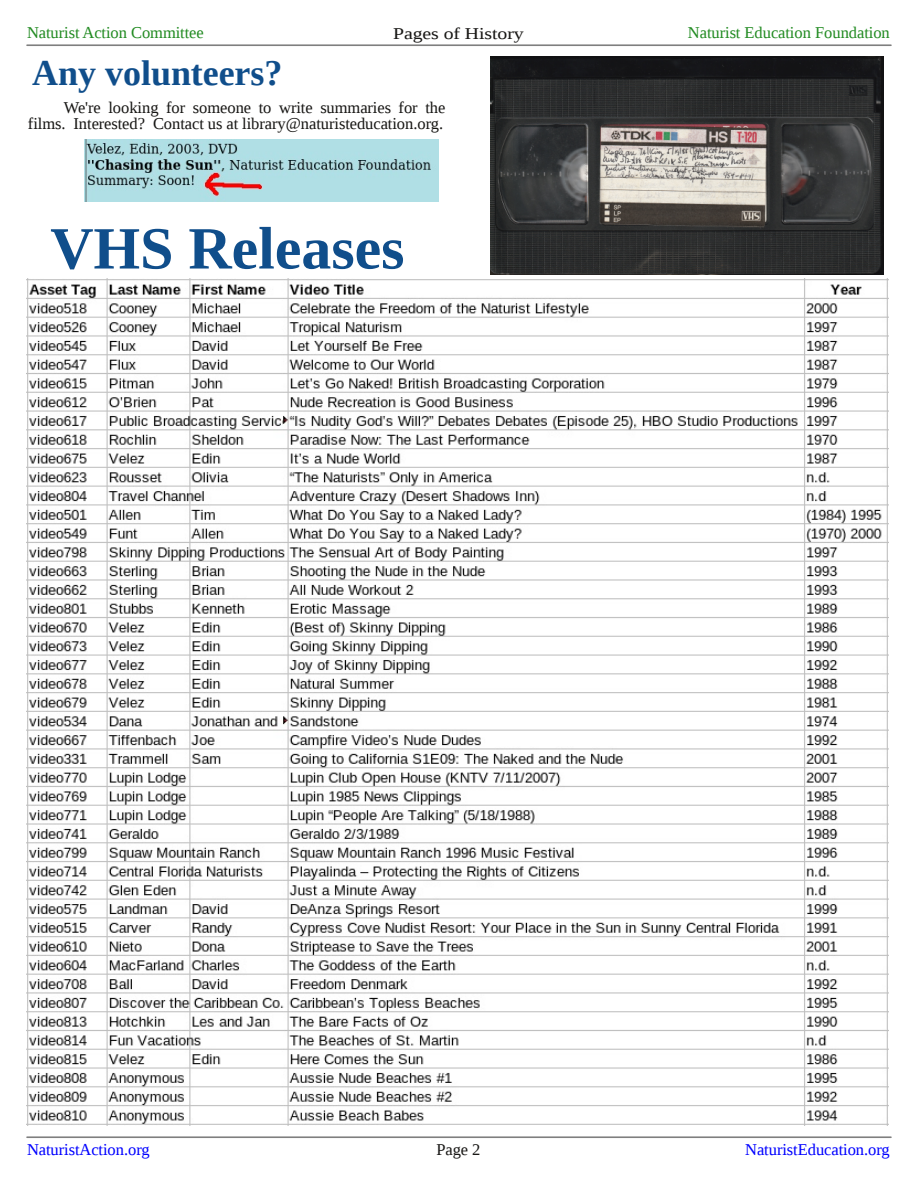
<style>
.page{position:relative;width:918px;height:1188px;background:#fff}
.page>*{position:absolute;margin:0;border:0;box-sizing:border-box;transform-origin:0 0}
.t1{font:700 60px "Liberation Serif";color:#104e8b}
.t2{font:700 36px "Liberation Serif";color:#104e8b}
.t3{font:16.5px/16.5px "Liberation Serif";letter-spacing:-.005em;color:#181715;text-align:right}
.t4{font:16.5px "Liberation Serif";letter-spacing:-.005em;color:#228b22}
.t5{font:16.5px "Liberation Serif";letter-spacing:-.005em;color:#00f}
.t6{font:16.5px "Liberation Serif";letter-spacing:-.005em;color:#181715;scale:1.2 1}
</style>
<div class="page">
<hr style="left:27px;top:1136px;width:864px;height:2px;background:#7f7f7f">
<hr style="left:27px;top:44px;width:864px;height:2px;background:#7f7f7f">
<img style="left:26px;top:279px;width:862px;height:847px">
<img style="left:490px;top:57px;width:394px;height:217px">
<img style="left:84px;top:140px;width:355px;height:62px">
<p class="t4" style="left:27px;top:23px;width:178px">Naturist Action Committee</p>
<p class="t6" style="left:393px;top:24px;width:110px">Pages of History</p>
<p class="t4" style="left:688px;top:24px;width:203px">Naturist Education Foundation</p>
<h2 class="t2" style="left:32px;top:53px;width:252px">Any volunteers?</h2>
<p class="t3" style="left:28px;top:99px;width:419px">We're looking for someone to write summaries for the films. Interested? Contact us at library@naturisteducation.org.</p>
<h1 class="t1" style="left:50px;top:215px;width:356px">VHS Releases</h1>
<p class="t5" style="left:27px;top:1140px;width:124px">NaturistAction.org</p>
<p class="t5" style="left:745px;top:1140px;width:146px">NaturistEducation.org</p>
<p class="t3" style="left:436px;top:1141px;width:46px">Page 2</p>
</div>
